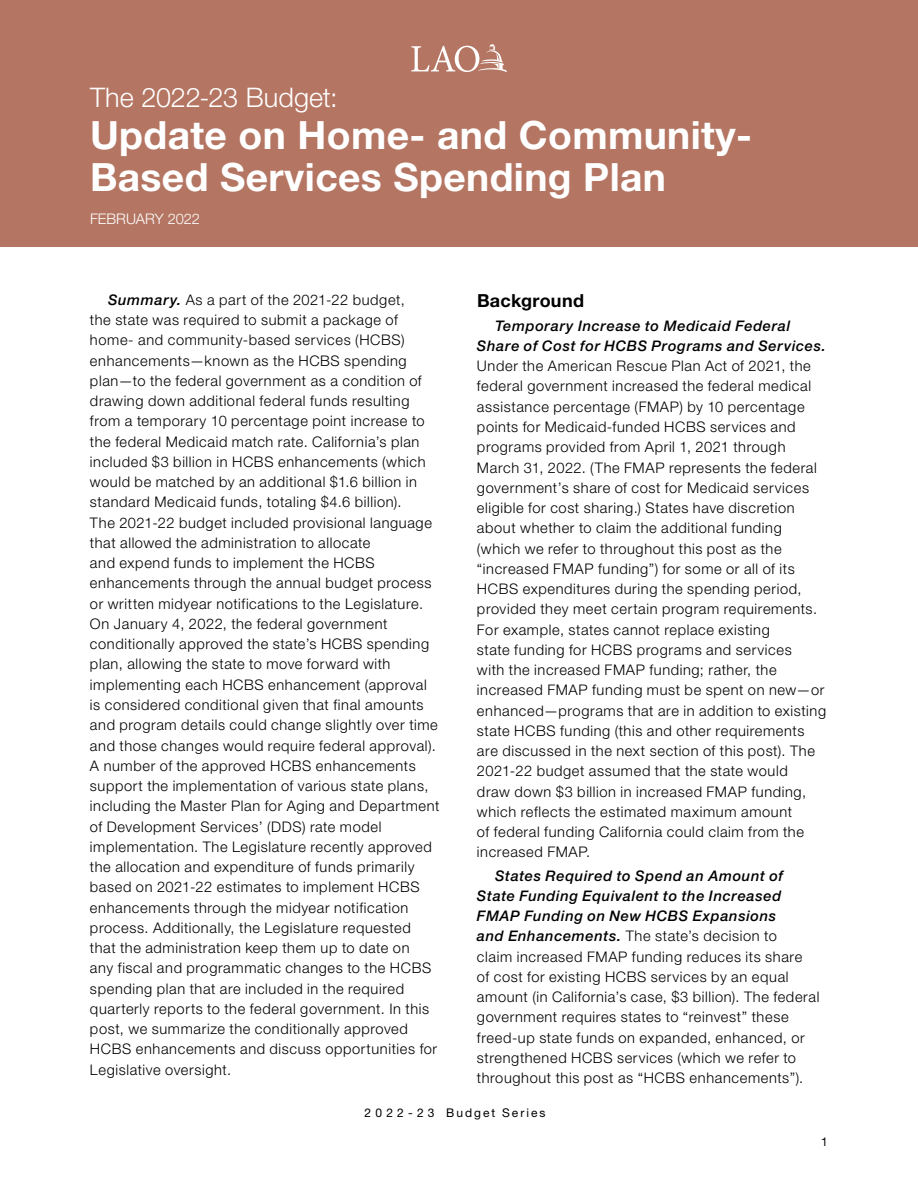
<style>
.page{position:relative;width:918px;height:1188px;background:#fff}
.page>*{position:absolute;margin:0;border:0;box-sizing:border-box;transform-origin:0 0}
.t1{font:700 39px/42px "Helvetica Neue LT";letter-spacing:.01em;color:#fff}
.t2{font:300 27px "Helvetica Neue LT";color:#fff}
.t3{font:700 18px "Helvetica Neue LT";letter-spacing:.015em;color:#000}
.t4{font:300 14.7px/20.2px "Helvetica Neue LT";letter-spacing:.04em;color:#000}
.t5{font:italic 500 14.7px/20.2px "Helvetica Neue LT";letter-spacing:.045em;color:#000}
.t6{font:300 14.7px "Helvetica Neue LT";letter-spacing:-.005em;color:#fff}
.t7{font:12px "Helvetica Neue LT";letter-spacing:.165em;color:#000}
.s1{font-weight:500;font-style:italic}
</style>
<div class="page">
<div style="left:0;top:0;width:918px;height:247px;background:#b47562"></div>
<svg style="left:411px;top:44px;width:96px;height:28px"></svg>
<h2 class="t2" style="left:90px;top:81px;width:249px">The 2022-23 Budget:</h2>
<h1 class="t1" style="left:90px;top:113px;width:663px">Update on Home- and Community-<br>Based Services Spending Plan</h1>
<p class="t6" style="left:90px;top:210px;width:112px">FEBRUARY 2022</p>
<p class="t4" style="left:90px;top:289px;width:351px;text-indent:18px"><span class="s1">Summary.</span> As a part of the 2021-22 budget,<br>the state was required to submit a package of home- and community-based services (HCBS) enhancements—known as the HCBS spending plan—to the federal government as a condition of drawing down additional federal funds resulting from a temporary 10 percentage point increase to the federal Medicaid match rate. California’s plan included $3 billion in HCBS enhancements (which would be matched by an additional $1.6 billion in standard Medicaid funds, totaling $4.6 billion).<br>The 2021-22 budget included provisional language that allowed the administration to allocate<br>and expend funds to implement the HCBS enhancements through the annual budget process or written midyear notifications to the Legislature.<br>On January 4, 2022, the federal government conditionally approved the state’s HCBS spending plan, allowing the state to move forward with implementing each HCBS enhancement (approval is considered conditional given that final amounts and program details could change slightly over time and those changes would require federal approval).<br>A number of the approved HCBS enhancements support the implementation of various state plans, including the Master Plan for Aging and Department of Development Services’ (DDS) rate model implementation. The Legislature recently approved the allocation and expenditure of funds primarily based on 2021-22 estimates to implement HCBS enhancements through the midyear notification process. Additionally, the Legislature requested that the administration keep them up to date on<br>any fiscal and programmatic changes to the HCBS spending plan that are included in the required quarterly reports to the federal government. In this post, we summarize the conditionally approved HCBS enhancements and discuss opportunities for Legislative oversight.</p>
<p class="t3" style="left:477px;top:290px;width:109px">Background</p>
<p class="t5" style="left:477px;top:315px;width:350px;text-indent:18px">Temporary Increase to Medicaid Federal<br>Share of Cost for HCBS Programs and Services.</p>
<p class="t4" style="left:477px;top:356px;width:351px">Under the American Rescue Plan Act of 2021, the federal government increased the federal medical assistance percentage (FMAP) by 10 percentage points for Medicaid-funded HCBS services and programs provided from April 1, 2021 through March 31, 2022. (The FMAP represents the federal government’s share of cost for Medicaid services eligible for cost sharing.) States have discretion about whether to claim the additional funding (which we refer to throughout this post as the “increased FMAP funding”) for some or all of its HCBS expenditures during the spending period, provided they meet certain program requirements.<br>For example, states cannot replace existing<br>state funding for HCBS programs and services<br>with the increased FMAP funding; rather, the increased FMAP funding must be spent on new—or enhanced—programs that are in addition to existing state HCBS funding (this and other requirements are discussed in the next section of this post). The 2021-22 budget assumed that the state would<br>draw down $3 billion in increased FMAP funding, which reflects the estimated maximum amount<br>of federal funding California could claim from the increased FMAP.</p>
<p class="t4" style="left:477px;top:865px;width:344px;text-indent:18px"><span class="s1">States Required to Spend an Amount of State Funding Equivalent to the Increased FMAP Funding on New HCBS Expansions<br>and Enhancements.</span> The state’s decision to<br>claim increased FMAP funding reduces its share<br>of cost for existing HCBS services by an equal amount (in California’s case, $3 billion). The federal government requires states to “reinvest” these freed-up state funds on expanded, enhanced, or strengthened HCBS services (which we refer to throughout this post as “HCBS enhancements”).</p>
<p class="t7" style="left:365px;top:1106px;width:182px">2 0 2 2 - 2 3 Budget Series</p>
<p class="t7" style="left:821px;top:1134px;width:8px">1</p>
</div>
